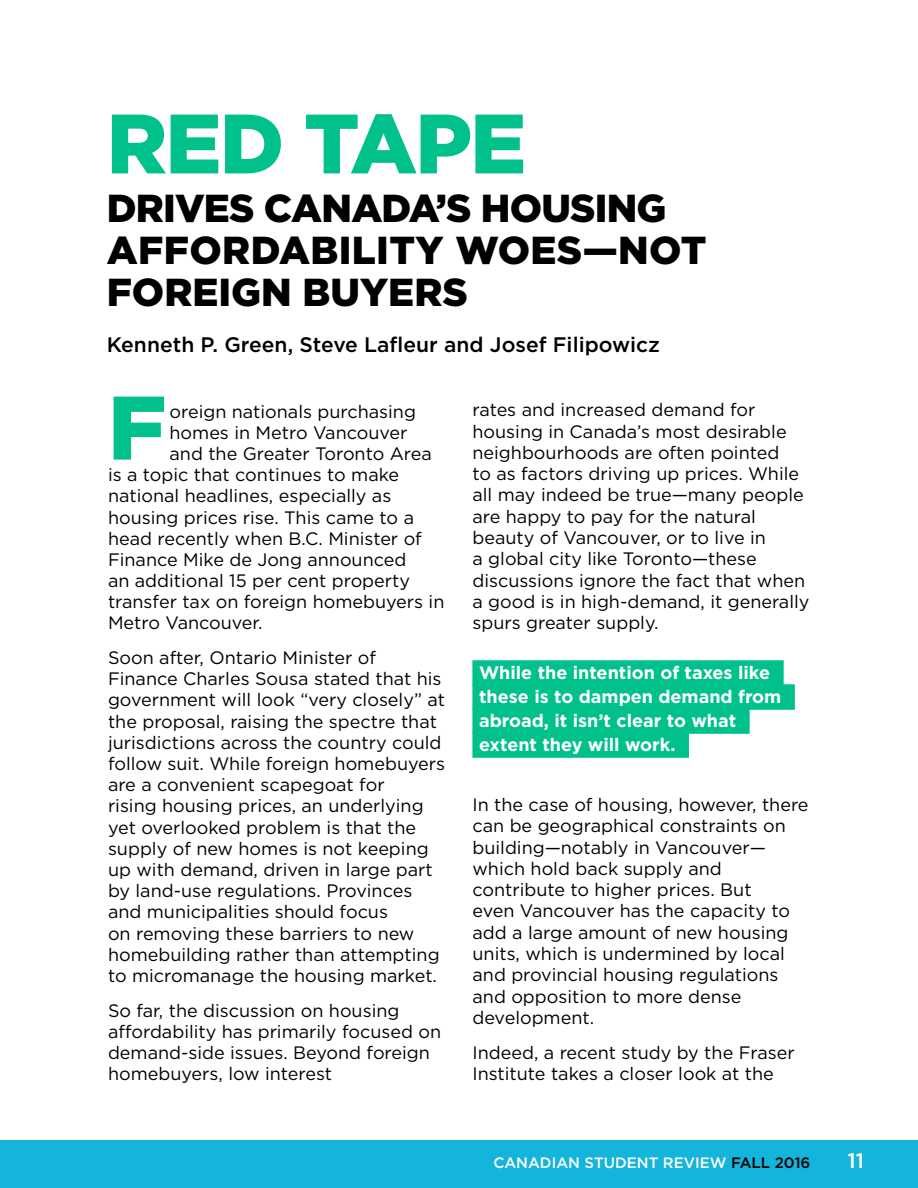
<style>
.page{position:relative;width:918px;height:1188px;background:#fff}
.page>*{position:absolute;margin:0;border:0;box-sizing:border-box;transform-origin:0 0}
.body{font:900 90px "Gotham";color:#00c18b}
.t1{font:900 84px "Gotham";letter-spacing:-.02em;color:#00c18b}
.t2{font:900 39px/42px "Gotham";color:#000}
.t3{font:500 21px "Gotham";color:#000}
.t4{font:500 21px "Gotham";color:#fff}
.body-2{font:18px/21.3px "Gotham";color:#000}
.PQ_s{font:700 18px "Gotham";color:#fff}
.t5{font:500 15px "Gotham";color:#fff}
.s1{color:#000}
</style>
<div class="page">
<div style="left:0;top:1140px;width:918px;height:48px;background:#15b4db"></div>
<div style="left:472px;top:660px;width:312px;height:26px;background:#00c18b"></div>
<div style="left:472px;top:684px;width:323px;height:26px;background:#00c18b"></div>
<div style="left:472px;top:708px;width:278px;height:26px;background:#00c18b"></div>
<div style="left:472px;top:732px;width:217px;height:26px;background:#00c18b"></div>
<p class="t1" style="left:107px;top:86px;width:421px">RED TAPE</p>
<p class="t2" style="left:107px;top:187px;width:601px">DRIVES CANADA’S HOUSING<br>AFFORDABILITY WOES—NOT<br>FOREIGN BUYERS</p>
<p class="t3" style="left:107px;top:330px;width:555px">Kenneth P. Green, Steve Lafleur and Josef Filipowicz</p>
<p class="body" style="left:108px;top:366px;width:60px">F</p>
<p class="body-2" style="left:170px;top:400px;width:248px">oreign nationals purchasing</p>
<p class="body-2" style="left:170px;top:421px;width:239px">homes in Metro Vancouver</p>
<p class="body-2" style="left:170px;top:443px;width:264px">and the Greater Toronto Area</p>
<p class="body-2" style="left:108px;top:464px;width:293px">is a topic that continues to make</p>
<p class="body-2" style="left:108px;top:485px;width:285px">national headlines, especially as</p>
<p class="body-2" style="left:108px;top:506px;width:308px">housing prices rise. This came to a</p>
<p class="body-2" style="left:108px;top:527px;width:315px">head recently when B.C. Minister of</p>
<p class="body-2" style="left:108px;top:548px;width:300px">Finance Mike de Jong announced</p>
<p class="body-2" style="left:108px;top:570px;width:304px">an additional 15 per cent property</p>
<p class="body-2" style="left:108px;top:591px;width:338px">transfer tax on foreign homebuyers in</p>
<p class="body-2" style="left:108px;top:612px;width:156px">Metro Vancouver.</p>
<p class="body-2" style="left:108px;top:647px;width:339px">Soon after, Ontario Minister of Finance Charles Sousa stated that his government will look “very closely” at the proposal, raising the spectre that jurisdictions across the country could follow suit. While foreign homebuyers are a convenient scapegoat for<br>rising housing prices, an underlying yet overlooked problem is that the supply of new homes is not keeping up with demand, driven in large part by land-use regulations. Provinces and municipalities should focus<br>on removing these barriers to new homebuilding rather than attempting to micromanage the housing market.</p>
<p class="body-2" style="left:108px;top:999px;width:335px">So far, the discussion on housing affordability has primarily focused on demand-side issues. Beyond foreign homebuyers, low interest</p>
<p class="body-2" style="left:472px;top:399px;width:339px">rates and increased demand for housing in Canada’s most desirable neighbourhoods are often pointed<br>to as factors driving up prices. While all may indeed be true—many people are happy to pay for the natural beauty of Vancouver, or to live in<br>a global city like Toronto—these discussions ignore the fact that when a good is in high-demand, it generally spurs greater supply.</p>
<p class="PQ_s" style="left:479px;top:660px;width:293px">While the intention of taxes like</p>
<p class="PQ_s" style="left:479px;top:684px;width:304px">these is to dampen demand from</p>
<p class="PQ_s" style="left:479px;top:708px;width:259px">abroad, it isn’t clear to what</p>
<p class="PQ_s" style="left:479px;top:732px;width:198px">extent they will work.</p>
<p class="body-2" style="left:472px;top:794px;width:338px">In the case of housing, however, there can be geographical constraints on building—notably in Vancouver— which hold back supply and contribute to higher prices. But<br>even Vancouver has the capacity to add a large amount of new housing units, which is undermined by local and provincial housing regulations and opposition to more dense development.</p>
<p class="body-2" style="left:472px;top:1041px;width:324px">Indeed, a recent study by the Fraser<br>Institute takes a closer look at the</p>
<p class="t5" style="left:493px;top:1153px;width:319px">CANADIAN STUDENT REVIEW <span class="s1">FALL 2016</span></p>
<p class="t4" style="left:847px;top:1147px;width:18px">11</p>
</div>
